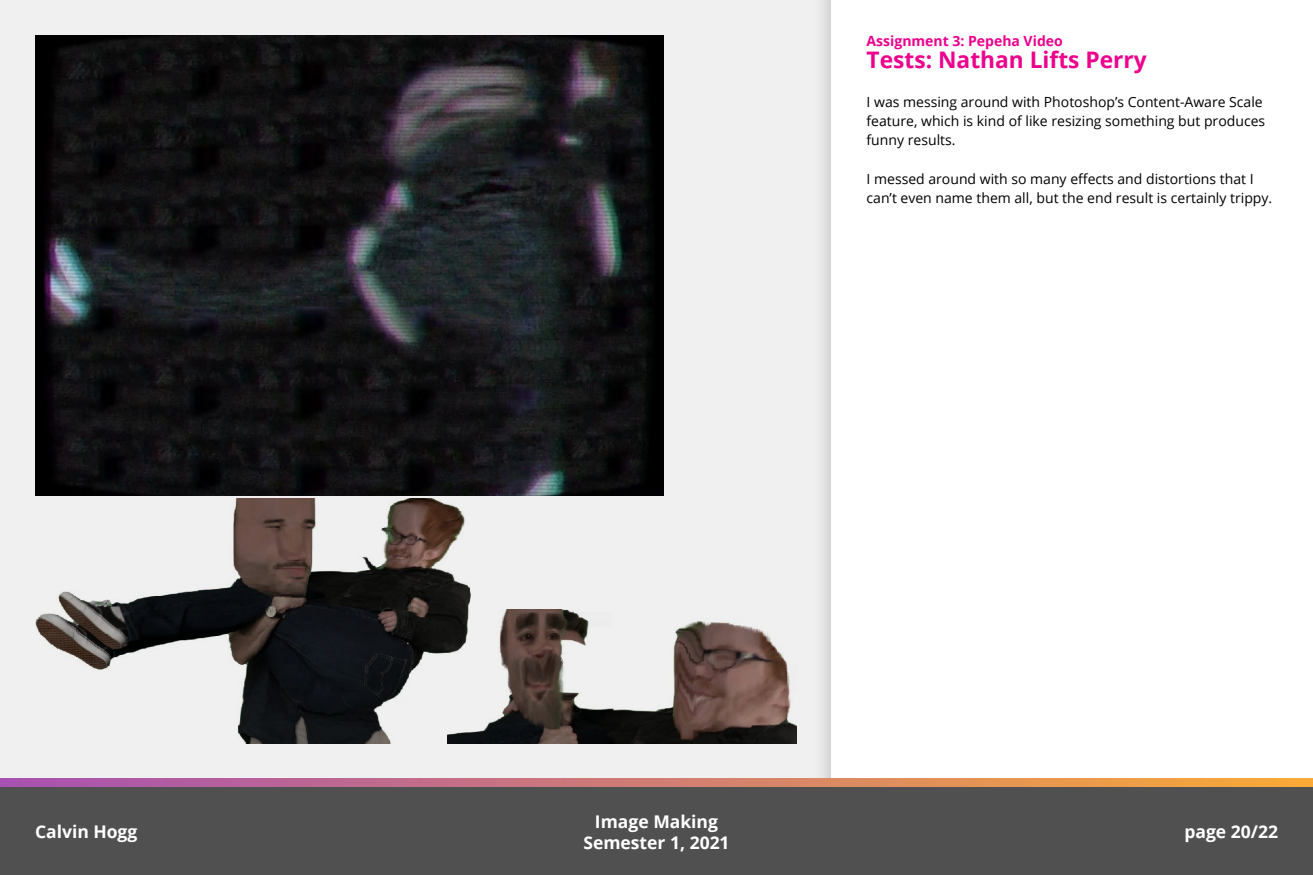
<style>
.page{position:relative;width:1313px;height:875px;background:#fff}
.page>*{position:absolute;margin:0;border:0;box-sizing:border-box;transform-origin:0 0}
.t1{font:700 22.75px "Open Sans";color:#ec008c}
.t2{font:700 17.5px/21px "Open Sans";color:#fff;text-align:center}
.Custom_style{font:14px/19.2px "Open Sans";color:#000}
.t3{font:700 14px "Open Sans";color:#ec008c}
</style>
<div class="page">
<div style="left:0;top:0;width:812px;height:779px;background:#f0f0f0"></div>
<div style="left:812px;top:0;width:500px;height:875px;background:#e5e5e5"></div>
<div style="left:831px;top:0;width:481px;height:875px;background:#fff"></div>
<svg style="left:0;top:779px;width:1312px;height:9px;background:#c1786f"></svg>
<div style="left:0;top:788px;width:1312px;height:87px;background:#505050"></div>
<img style="left:35px;top:35px;width:628px;height:461px">
<img style="left:35px;top:499px;width:435px;height:245px">
<img style="left:448px;top:609px;width:348px;height:135px">
<p class="t3" style="left:866px;top:31px;width:198px">Assignment 3: Pepeha Video</p>
<p class="t1" style="left:866px;top:44px;width:282px">Tests: Nathan Lifts Perry</p>
<p class="Custom_style" style="left:866px;top:92px;width:400px">I was messing around with Photoshop’s Content-Aware Scale feature, which is kind of like resizing something but produces funny results.</p>
<p class="Custom_style" style="left:866px;top:169px;width:407px">I messed around with so many effects and distortions that I can’t even name them all, but the end result is certainly trippy.</p>
<p class="t2" style="left:583px;top:810px;width:148px">Image Making<br>Semester 1, 2021</p>
<p class="t2" style="left:35px;top:820px;width:104px">Calvin Hogg</p>
<p class="t2" style="left:1184px;top:821px;width:95px">page 20/22</p>
</div>
